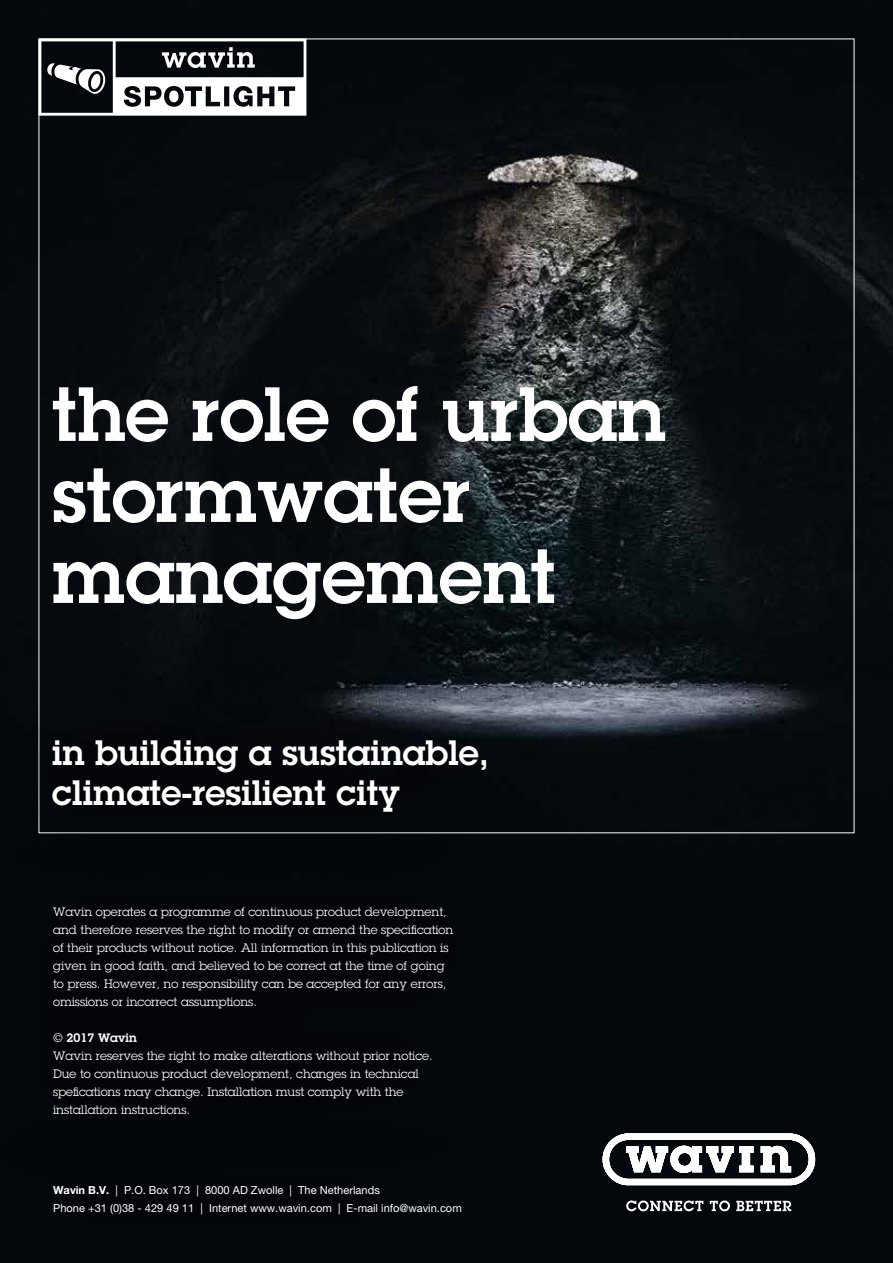
<style>
.page{position:relative;width:893px;height:1263px;background:#fff}
.page>*{position:absolute;margin:0;border:0;box-sizing:border-box;transform-origin:0 0}
.t1{font:600 75px/81px "Lubalin Graph Std";color:#fff}
.t2{font:600 34.5px/40.5px "Lubalin Graph Std";color:#fff}
.t3{font:12px/18px "Lubalin Graph Std";color:#fff}
.t4{font:600 12px "Lubalin Graph Std";color:#fff}
.t5{font:11.1px/18px "Helvetica Neue";color:#fff}
.s1{font-weight:700}
</style>
<div class="page">
<img style="left:0;top:0;width:893px;height:1263px">
<div style="left:0;top:832px;width:526px;height:359px;background:#030509"></div>
<div style="left:0;top:1108px;width:534px;height:155px;background:#03060a"></div>
<svg style="left:39px;top:39px;width:267px;height:77px"></svg>
<div style="left:0;top:664px;width:560px;height:221px;background:#000;opacity:.25"></div>
<svg style="left:626px;top:1200px;width:77px;height:11px"></svg>
<svg style="left:710px;top:1200px;width:20px;height:11px"></svg>
<svg style="left:736px;top:1201px;width:55px;height:10px"></svg>
<svg style="left:603px;top:1133px;width:212px;height:52px"></svg>
<h1 class="t1" style="left:52px;top:373px;width:615px">the role of urban stormwater management</h1>
<h2 class="t2" style="left:52px;top:732px;width:438px">in building a sustainable, climate-resilient city</h2>
<p class="t3" style="left:53px;top:903px;width:402px">Wavin operates a programme of continuous product development, and therefore reserves the right to modify or amend the specification of their products without notice. All information in this publication is given in good faith, and believed to be correct at the time of going to press. However, no responsibility can be accepted for any errors, omissions or incorrect assumptions.</p>
<p class="t4" style="left:53px;top:1030px;width:85px">© 2017 Wavin</p>
<p class="t3" style="left:53px;top:1047px;width:381px">Wavin reserves the right to make alterations without prior notice.<br>Due to continuous product development, changes in technical spefications may change. Installation must comply with the installation instructions.</p>
<p class="t5" style="left:53px;top:1180px;width:410px"><span class="s1">Wavin B.V.</span> | P.O. Box 173 | 8000 AD Zwolle | The Netherlands<br>Phone +31 (0)38 - 429 49 11 | Internet www.wavin.com | E-mail info@wavin.com</p>
</div>
